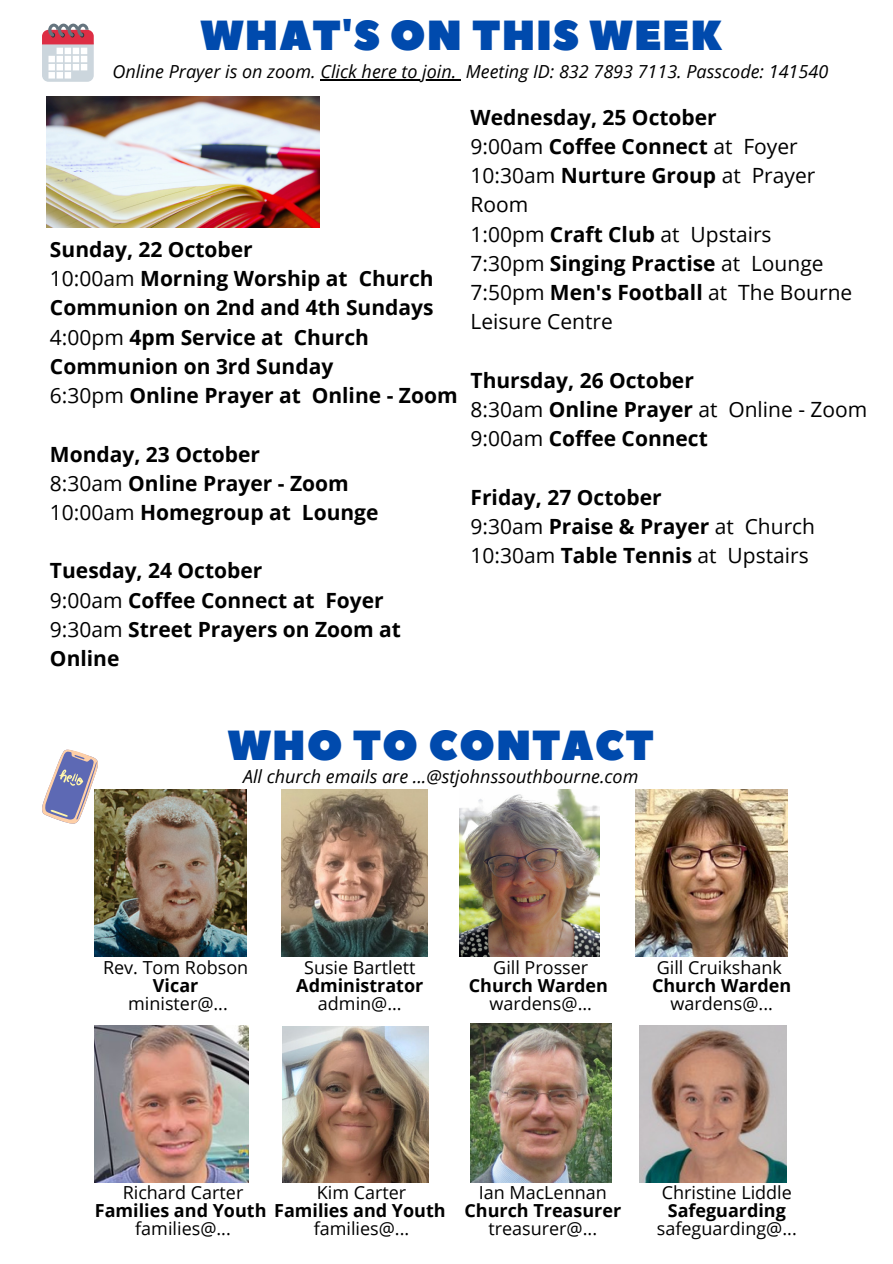
<style>
.page{position:relative;width:893px;height:1264px;background:#fff}
.page>*{position:absolute;margin:0;border:0;box-sizing:border-box;transform-origin:0 0}
.t1{font:42px "Peace Sans";letter-spacing:.02em;color:#004aad}
.t2{font:700 21px/29.2px "Open Sans";color:#000}
.t3{font:21px/29.2px "Open Sans";color:#000}
.t4{font:18px "Open Sans";color:#000}
.t5{font:italic 18px "Open Sans";color:#000}
.t6{font:700 18px/18px "Open Sans";color:#000;text-align:center}
.s1{font-weight:700}
.s2{font-weight:400}
</style>
<div class="page">
<img style="left:639px;top:1025px;width:147px;height:157px">
<img style="left:460px;top:789px;width:139px;height:167px">
<img style="left:470px;top:1023px;width:141px;height:159px">
<img style="left:282px;top:1026px;width:146px;height:156px">
<img style="left:95px;top:1025px;width:154px;height:157px">
<img style="left:281px;top:789px;width:146px;height:167px">
<img style="left:95px;top:789px;width:151px;height:167px">
<img style="left:635px;top:789px;width:152px;height:167px">
<svg style="left:42px;top:749px;width:56px;height:74px"></svg>
<svg style="left:42px;top:24px;width:52px;height:58px"></svg>
<img style="left:47px;top:97px;width:272px;height:130px">
<hr style="left:320px;top:80px;width:136px;height:1px;background:#000">
<p class="t1" style="left:200px;top:7px;width:523px">WHAT'S ON THIS WEEK</p>
<p class="t5" style="left:112px;top:59px;width:717px">Online Prayer is on zoom. Click here to join. Meeting ID: 832 7893 7113. Passcode: 141540</p>
<p class="t2" style="left:470px;top:102px;width:248px">Wednesday, 25 October</p>
<p class="t3" style="left:470px;top:131px;width:328px">9:00am <span class="s1">Coffee Connect</span> at Foyer</p>
<p class="t3" style="left:470px;top:160px;width:346px">10:30am <span class="s1">Nurture Group</span> at Prayer<br>Room</p>
<p class="t3" style="left:470px;top:219px;width:302px">1:00pm <span class="s1">Craft Club</span> at Upstairs</p>
<p class="t2" style="left:470px;top:248px;width:354px"><span class="s2">7:30pm</span> Singing Practise <span class="s2">at Lounge</span></p>
<p class="t3" style="left:470px;top:277px;width:383px">7:50pm <span class="s1">Men's Football</span> at The Bourne<br>Leisure Centre</p>
<p class="t2" style="left:50px;top:234px;width:204px">Sunday, 22 October</p>
<p class="t2" style="left:50px;top:263px;width:385px"><span class="s2">10:00am</span> Morning Worship at Church</p>
<p class="t2" style="left:50px;top:292px;width:385px">Communion on 2nd and 4th Sundays</p>
<p class="t2" style="left:50px;top:322px;width:320px"><span class="s2">4:00pm</span> 4pm Service at Church<br>Communion on 3rd Sunday</p>
<p class="t2" style="left:50px;top:380px;width:409px"><span class="s2">6:30pm</span> Online Prayer at Online - Zoom</p>
<p class="t2" style="left:50px;top:439px;width:212px">Monday, 23 October</p>
<p class="t2" style="left:50px;top:468px;width:300px"><span class="s2">8:30am</span> Online Prayer - Zoom</p>
<p class="t2" style="left:50px;top:497px;width:330px"><span class="s2">10:00am</span> Homegroup at Lounge</p>
<p class="t2" style="left:50px;top:555px;width:214px">Tuesday, 24 October</p>
<p class="t2" style="left:50px;top:585px;width:335px"><span class="s2">9:00am</span> Coffee Connect at Foyer</p>
<p class="t2" style="left:50px;top:614px;width:352px"><span class="s2">9:30am</span> Street Prayers on Zoom at<br>Online</p>
<p class="t2" style="left:470px;top:365px;width:225px">Thursday, 26 October</p>
<p class="t3" style="left:470px;top:394px;width:398px">8:30am <span class="s1">Online Prayer</span> at Online - Zoom</p>
<p class="t2" style="left:470px;top:423px;width:239px"><span class="s2">9:00am</span> Coffee Connect</p>
<p class="t2" style="left:470px;top:482px;width:192px">Friday, 27 October</p>
<p class="t3" style="left:470px;top:511px;width:346px">9:30am <span class="s1">Praise &amp; Prayer</span> at Church</p>
<p class="t3" style="left:470px;top:540px;width:339px">10:30am <span class="s1">Table Tennis</span> at Upstairs</p>
<p class="t1" style="left:227px;top:717px;width:428px">WHO TO CONTACT</p>
<p class="t5" style="left:243px;top:763px;width:397px">All church emails are ...@stjohnssouthbourne.com</p>
<p class="t4" style="left:103px;top:955px;width:147px">Rev. Tom Robson</p>
<p class="t6" style="left:153px;top:976px;width:47px">Vicar</p>
<p class="t4" style="left:128px;top:991px;width:101px">minister@...</p>
<p class="t4" style="left:304px;top:955px;width:113px">Susie Bartlett</p>
<p class="t6" style="left:296px;top:976px;width:129px">Administrator <span class="s2">admin@...</span></p>
<p class="t4" style="left:493px;top:955px;width:96px">Gill Prosser</p>
<p class="t6" style="left:469px;top:976px;width:141px">Church Warden</p>
<p class="t4" style="left:489px;top:991px;width:104px">wardens@...</p>
<p class="t4" style="left:656px;top:955px;width:127px">Gill Cruikshank</p>
<p class="t6" style="left:652px;top:976px;width:141px">Church Warden</p>
<p class="t4" style="left:670px;top:991px;width:104px">wardens@...</p>
<p class="t4" style="left:123px;top:1179px;width:122px">Richard Carter</p>
<p class="t6" style="left:95px;top:1200px;width:352px">Families and Youth Families and Youth</p>
<p class="t4" style="left:135px;top:1215px;width:97px">families@...</p>
<p class="t4" style="left:317px;top:1179px;width:91px">Kim Carter</p>
<p class="t4" style="left:314px;top:1215px;width:97px">families@...</p>
<p class="t4" style="left:479px;top:1179px;width:129px">Ian MacLennan</p>
<p class="t6" style="left:464px;top:1200px;width:158px">Church Treasurer</p>
<p class="t4" style="left:488px;top:1215px;width:110px">treasurer@...</p>
<p class="t4" style="left:661px;top:1179px;width:131px">Christine Liddle</p>
<p class="t6" style="left:667px;top:1200px;width:120px">Safeguarding</p>
<p class="t4" style="left:656px;top:1215px;width:141px">safeguarding@...</p>
</div>
